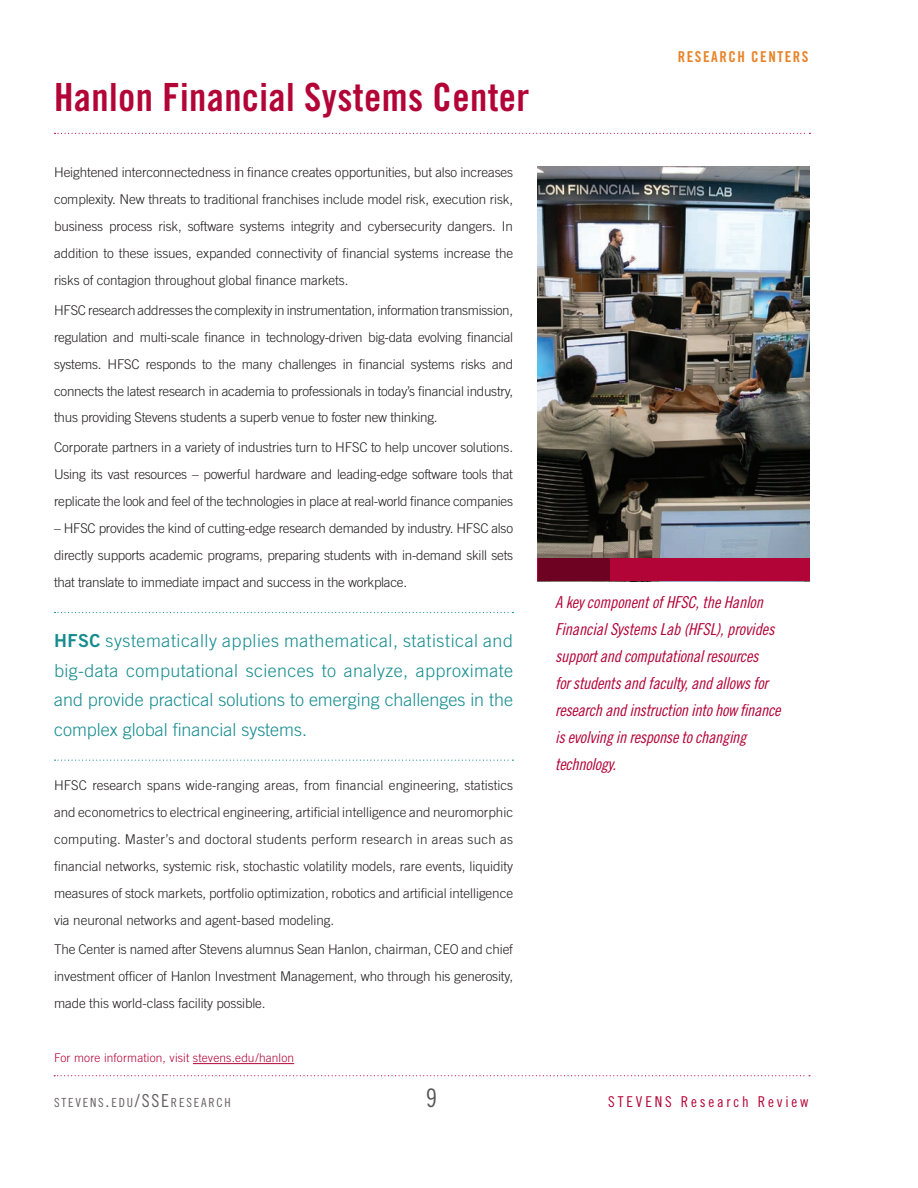
<style>
.page{position:relative;width:918px;height:1188px;background:#fff}
.page>*{position:absolute;margin:0;border:0;box-sizing:border-box;transform-origin:0 0}
.t1{font:38.85px "Trade Gothic Bold Cond Twenty";letter-spacing:.01em;color:#b30437}
.t2{font:25.5px "Trade Gothic Cond Eighteen";color:#57585a}
.t3{font:300 18px/29.8px "Trade Gothic";color:#168c8f;text-align:justify}
.t4{font:16.5px/26.8px "Trade Gothic Cond Eighteen Obl";letter-spacing:-.02em;color:#b30437}
.t5{font:15px "Trade Gothic Cond Eighteen";letter-spacing:.19em;color:#b30437}
.t6{font:15px "Trade Gothic Bold Cond Twenty";letter-spacing:.1em;color:#e7842a}
.t7{font:300 13.5px/26.8px "Trade Gothic";letter-spacing:-.015em;color:#231f20;text-align:justify}
.t8{font:12.6px "Trade Gothic Cond Eighteen";letter-spacing:.145em;color:#656061}
.t9{font:300 12px "Trade Gothic";letter-spacing:.01em;color:#b30437}
.s1{font-family:"Trade Gothic Bold Two";font-weight:400}
.s2{font-size:18px}
</style>
<div class="page">
<svg style="left:54px;top:1075px;width:756px;height:1px"></svg>
<svg style="left:55px;top:133px;width:755px;height:1px"></svg>
<svg style="left:55px;top:612px;width:458px;height:1px"></svg>
<svg style="left:55px;top:760px;width:458px;height:1px"></svg>
<img style="left:538px;top:166px;width:272px;height:392px">
<div style="left:538px;top:558px;width:272px;height:23px;background:#b30437"></div>
<div style="left:538px;top:558px;width:72px;height:23px;background:#6e0222"></div>
<hr style="left:193px;top:1063px;width:101px;height:1px;background:#b30437">
<p class="t1" style="left:54px;top:74px;width:477px">Hanlon Financial Systems Center</p>
<p class="t7" style="left:54px;top:159px;width:461px">Heightened interconnectedness in finance creates opportunities, but also increases complexity. New threats to traditional franchises include model risk, execution risk, business process risk, software systems integrity and cybersecurity dangers. In addition to these issues, expanded connectivity of financial systems increase the risks of contagion throughout global finance markets.</p>
<p class="t7" style="left:54px;top:296px;width:461px">HFSC research addresses the complexity in instrumentation, information transmission, regulation and multi-scale finance in technology-driven big-data evolving financial systems. HFSC responds to the many challenges in financial systems risks and connects the latest research in academia to professionals in today’s financial industry, thus providing Stevens students a superb venue to foster new thinking.</p>
<p class="t7" style="left:54px;top:434px;width:461px">Corporate partners in a variety of industries turn to HFSC to help uncover solutions.<br>Using its vast resources – powerful hardware and leading-edge software tools that replicate the look and feel of the technologies in place at real-world finance companies</p>
<p class="t7" style="left:54px;top:515px;width:461px">– HFSC provides the kind of cutting-edge research demanded by industry. HFSC also directly supports academic programs, preparing students with in-demand skill sets that translate to immediate impact and success in the workplace.</p>
<p class="t3" style="left:54px;top:625px;width:461px"><span class="s1">HFSC</span> systematically applies mathematical, statistical and big-data computational sciences to analyze, approximate and provide practical solutions to emerging challenges in the complex global financial systems.</p>
<p class="t7" style="left:54px;top:772px;width:461px">HFSC research spans wide-ranging areas, from financial engineering, statistics and econometrics to electrical engineering, artificial intelligence and neuromorphic computing. Master’s and doctoral students perform research in areas such as financial networks, systemic risk, stochastic volatility models, rare events, liquidity measures of stock markets, portfolio optimization, robotics and artificial intelligence via neuronal networks and agent-based modeling.</p>
<p class="t7" style="left:54px;top:936px;width:461px">The Center is named after Stevens alumnus Sean Hanlon, chairman, CEO and chief investment officer of Hanlon Investment Management, who through his generosity, made this world-class facility possible.</p>
<p class="t9" style="left:54px;top:1051px;width:242px">For more information, visit stevens.edu/hanlon</p>
<p class="t6" style="left:678px;top:47px;width:132px">RESEARCH CENTERS</p>
<p class="t4" style="left:555px;top:589px;width:227px">A key component of HFSC, the Hanlon Financial Systems Lab (HFSL), provides support and computational resources<br>for students and faculty, and allows for research and instruction into how finance is evolving in response to changing technology.</p>
<p class="t8" style="left:54px;top:1095px;width:178px">STEVENS<span class="s2">.</span>EDU<span class="s2">/SSE</span> RESEARCH</p>
<p class="t2" style="left:426px;top:1082px;width:13px">9</p>
<p class="t5" style="left:608px;top:1093px;width:202px">STEVENS Research Review</p>
</div>
